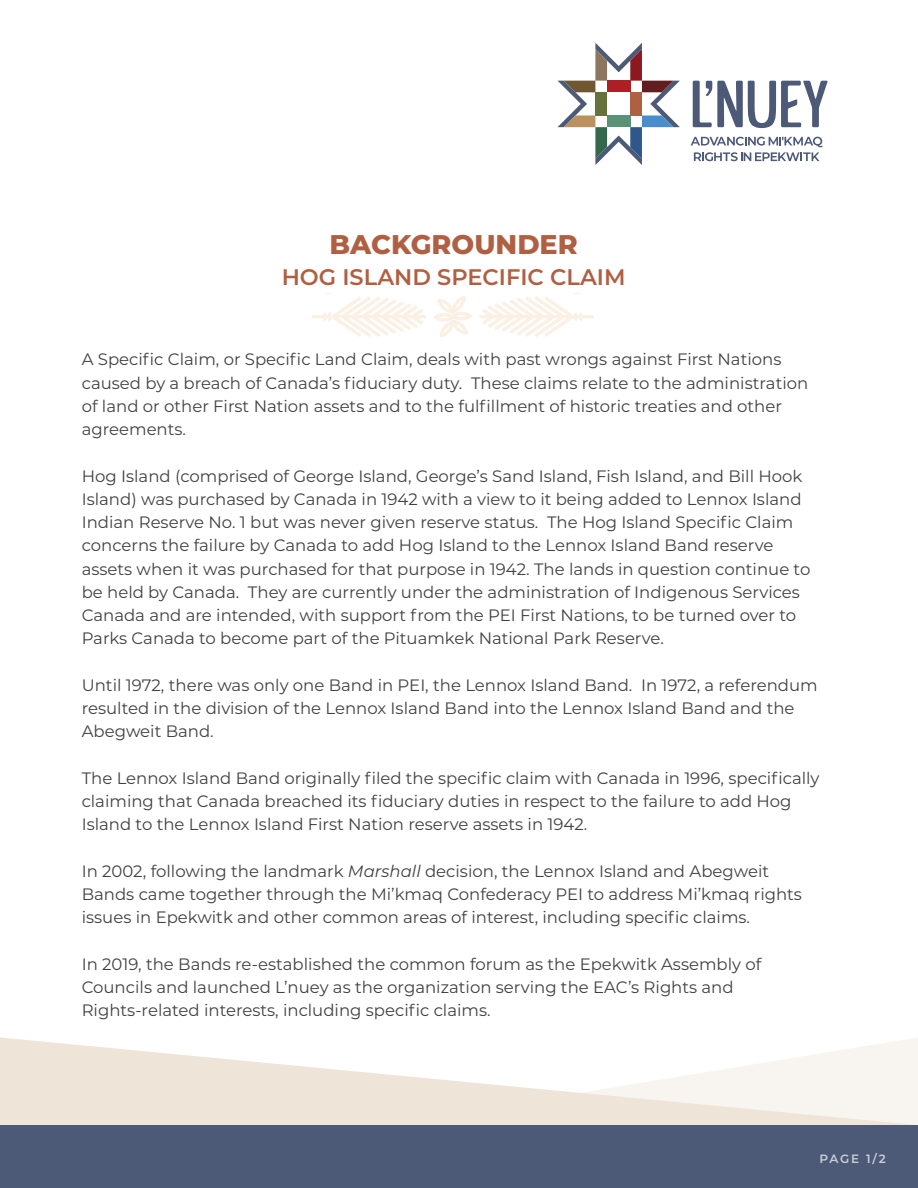
<style>
.page{position:relative;width:918px;height:1188px;background:#fff}
.page>*{position:absolute;margin:0;border:0;box-sizing:border-box;transform-origin:0 0}
.t1{font:800 27px "Montserrat";color:#b06042}
.t2{font:600 22.5px "Montserrat";color:#b06042}
.t3{font:16.5px/23.2px "Montserrat";color:#414042}
.t4{font:600 12px "Montserrat";color:#c9ced6}
.s1{font-style:italic}
</style>
<div class="page">
<svg style="left:0;top:1037px;width:918px;height:88px"></svg>
<div style="left:0;top:1125px;width:918px;height:63px;background:#4c5a77"></div>
<svg style="left:693px;top:81px;width:135px;height:47px"></svg>
<svg style="left:558px;top:43px;width:122px;height:122px"></svg>
<div style="left:595px;top:92px;width:12px;height:23px;background:#667239"></div>
<div style="left:630px;top:92px;width:12px;height:23px;background:#b06042"></div>
<div style="left:607px;top:81px;width:23px;height:11px;background:#ae1f25"></div>
<div style="left:607px;top:115px;width:23px;height:12px;background:#5a9277"></div>
<svg style="left:691px;top:137px;width:132px;height:24px"></svg>
<img style="left:312px;top:293px;width:282px;height:44px">
<h1 class="t1" style="left:329px;top:224px;width:250px">BACKGROUNDER</h1>
<h2 class="t2" style="left:282px;top:261px;width:345px">HOG ISLAND SPECIFIC CLAIM</h2>
<p class="t3" style="left:82px;top:347px;width:728px">A Specific Claim, or Specific Land Claim, deals with past wrongs against First Nations caused by a breach of Canada’s fiduciary duty. These claims relate to the administration of land or other First Nation assets and to the fulfillment of historic treaties and other agreements.</p>
<p class="t3" style="left:82px;top:464px;width:730px">Hog Island (comprised of George Island, George’s Sand Island, Fish Island, and Bill Hook Island) was purchased by Canada in 1942 with a view to it being added to Lennox Island Indian Reserve No. 1 but was never given reserve status. The Hog Island Specific Claim concerns the failure by Canada to add Hog Island to the Lennox Island Band reserve assets when it was purchased for that purpose in 1942. The lands in question continue to be held by Canada. They are currently under the administration of Indigenous Services Canada and are intended, with support from the PEI First Nations, to be turned over to Parks Canada to become part of the Pituamkek National Park Reserve.</p>
<p class="t3" style="left:82px;top:673px;width:737px">Until 1972, there was only one Band in PEI, the Lennox Island Band. In 1972, a referendum resulted in the division of the Lennox Island Band into the Lennox Island Band and the<br>Abegweit Band.</p>
<p class="t3" style="left:82px;top:766px;width:739px">The Lennox Island Band originally filed the specific claim with Canada in 1996, specifically claiming that Canada breached its fiduciary duties in respect to the failure to add Hog<br>Island to the Lennox Island First Nation reserve assets in 1942.</p>
<p class="t3" style="left:82px;top:859px;width:722px">In 2002, following the landmark <span class="s1">Marshall</span> decision, the Lennox Island and Abegweit<br>Bands came together through the Mi’kmaq Confederacy PEI to address Mi’kmaq rights issues in Epekwitk and other common areas of interest, including specific claims.</p>
<p class="t3" style="left:82px;top:952px;width:681px">In 2019, the Bands re-established the common forum as the Epekwitk Assembly of<br>Councils and launched L’nuey as the organization serving the EAC’s Rights and<br>Rights-related interests, including specific claims.</p>
<p class="t4" style="left:820px;top:1150px;width:68px">PAGE 1/2</p>
</div>
